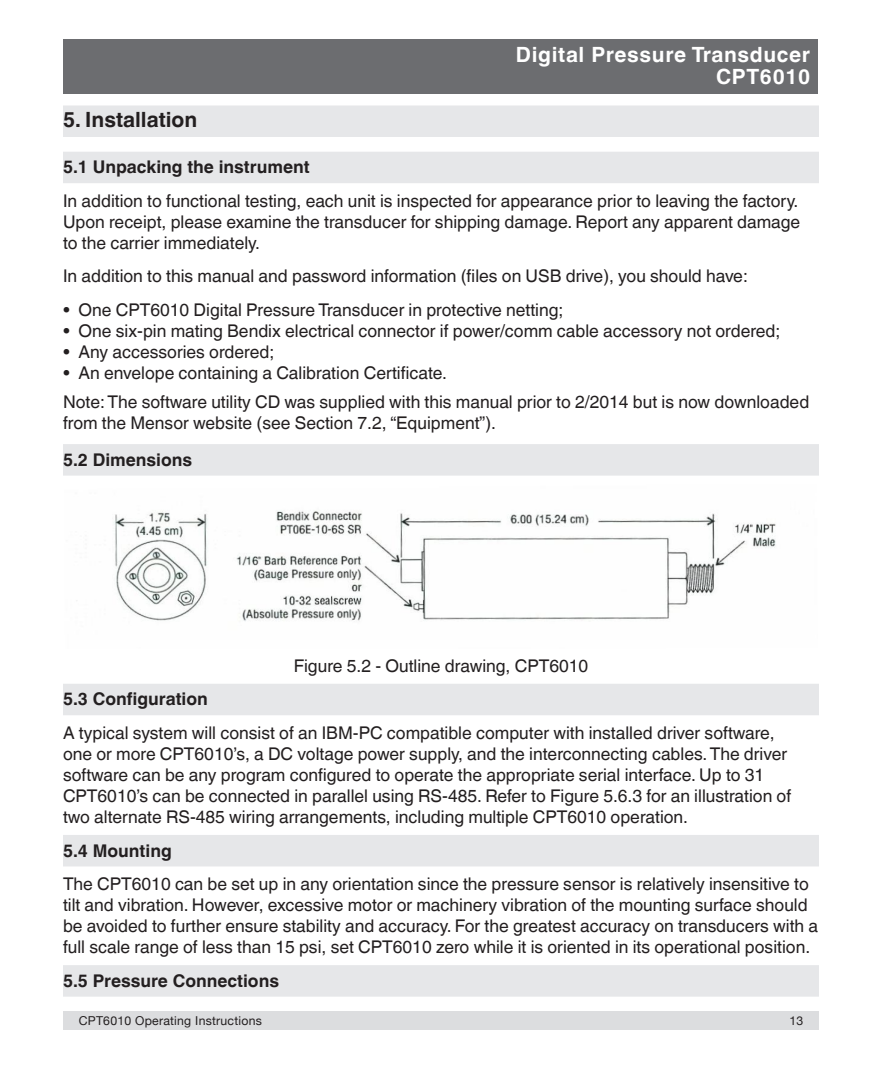
<style>
.page{position:relative;width:882px;height:1071px;background:#fff}
.page>*{position:absolute;margin:0;border:0;box-sizing:border-box;transform-origin:0 0}
.t1{font:700 21px/22.8px "Helvetica World";letter-spacing:.03em;color:#fff;text-align:right}
.Chapter_Title{font:700 21px "Helvetica World";color:#231f20}
.Body_Copy{font:17.5px/21px "Helvetica World";color:#231f20}
.Body_copy-bullets{font:17.5px/21px "Helvetica World";color:#231f20}
.Sub-heading{font:700 17.5px "Helvetica World";color:#231f20}
.t2{font:12.25px "Helvetica Neue";letter-spacing:.02em;color:#231f20}
</style>
<div class="page">
<div style="left:63px;top:1011px;width:756px;height:19px;background:#dcdddf"></div>
<div style="left:64px;top:39px;width:754px;height:55px;background:#6c6d70"></div>
<div style="left:63px;top:105px;width:756px;height:32px;background:#e6e7e9"></div>
<div style="left:63px;top:152px;width:756px;height:31px;background:#e6e7e9"></div>
<div style="left:63px;top:444px;width:756px;height:32px;background:#e6e7e9"></div>
<div style="left:63px;top:684px;width:756px;height:31px;background:#e6e7e9"></div>
<div style="left:63px;top:835px;width:756px;height:31px;background:#e6e7e9"></div>
<div style="left:63px;top:965px;width:756px;height:32px;background:#e6e7e9"></div>
<img style="left:76px;top:511px;width:700px;height:110px">
<p class="t1" style="left:516px;top:43px;width:296px">Digital Pressure Transducer<br>CPT6010</p>
<p class="Chapter_Title" style="left:63px;top:108px;width:136px">5. Installation</p>
<p class="Sub-heading" style="left:63px;top:157px;width:248px">5.1 Unpacking the instrument</p>
<p class="Body_Copy" style="left:63px;top:190px;width:739px;text-align:justify">In addition to functional testing, each unit is inspected for appearance prior to leaving the factory.<br>Upon receipt, please examine the transducer for shipping damage. Report any apparent damage to the carrier immediately.</p>
<p class="Body_Copy" style="left:63px;top:266px;width:686px">In addition to this manual and password information (files on USB drive), you should have:</p>
<p class="Body_copy-bullets" style="left:63px;top:300px;width:502px">• One CPT6010 Digital Pressure Transducer in protective netting;</p>
<p class="Body_copy-bullets" style="left:63px;top:321px;width:719px">• One six-pin mating Bendix electrical connector if power/comm cable accessory not ordered;</p>
<p class="Body_copy-bullets" style="left:63px;top:342px;width:213px">• Any accessories ordered;</p>
<p class="Body_copy-bullets" style="left:63px;top:363px;width:386px">• An envelope containing a Calibration Certificate.</p>
<p class="Body_copy-bullets" style="left:63px;top:391px;width:748px">Note: The software utility CD was supplied with this manual prior to 2/2014 but is now downloaded from the Mensor website (see Section 7.2, “Equipment”).</p>
<p class="Sub-heading" style="left:63px;top:449px;width:131px">5.2 Dimensions</p>
<p class="Body_Copy" style="left:294px;top:655px;width:296px">Figure 5.2 - Outline drawing, CPT6010</p>
<p class="Sub-heading" style="left:63px;top:689px;width:146px">5.3 Configuration</p>
<p class="Body_Copy" style="left:63px;top:722px;width:730px">A typical system will consist of an IBM-PC compatible computer with installed driver software, one or more CPT6010’s, a DC voltage power supply, and the interconnecting cables. The driver software can be any program configured to operate the appropriate serial interface. Up to 31<br>CPT6010’s can be connected in parallel using RS-485. Refer to Figure 5.6.3 for an illustration of two alternate RS-485 wiring arrangements, including multiple CPT6010 operation.</p>
<p class="Sub-heading" style="left:63px;top:840px;width:110px">5.4 Mounting</p>
<p class="Body_Copy" style="left:63px;top:874px;width:757px">The CPT6010 can be set up in any orientation since the pressure sensor is relatively insensitive to tilt and vibration. However, excessive motor or machinery vibration of the mounting surface should be avoided to further ensure stability and accuracy. For the greatest accuracy on transducers with a full scale range of less than 15 psi, set CPT6010 zero while it is oriented in its operational position.</p>
<p class="Sub-heading" style="left:63px;top:970px;width:218px">5.5 Pressure Connections</p>
<p class="t2" style="left:79px;top:1012px;width:185px">CPT6010 Operating Instructions</p>
<p class="t2" style="left:789px;top:1012px;width:15px">13</p>
</div>
